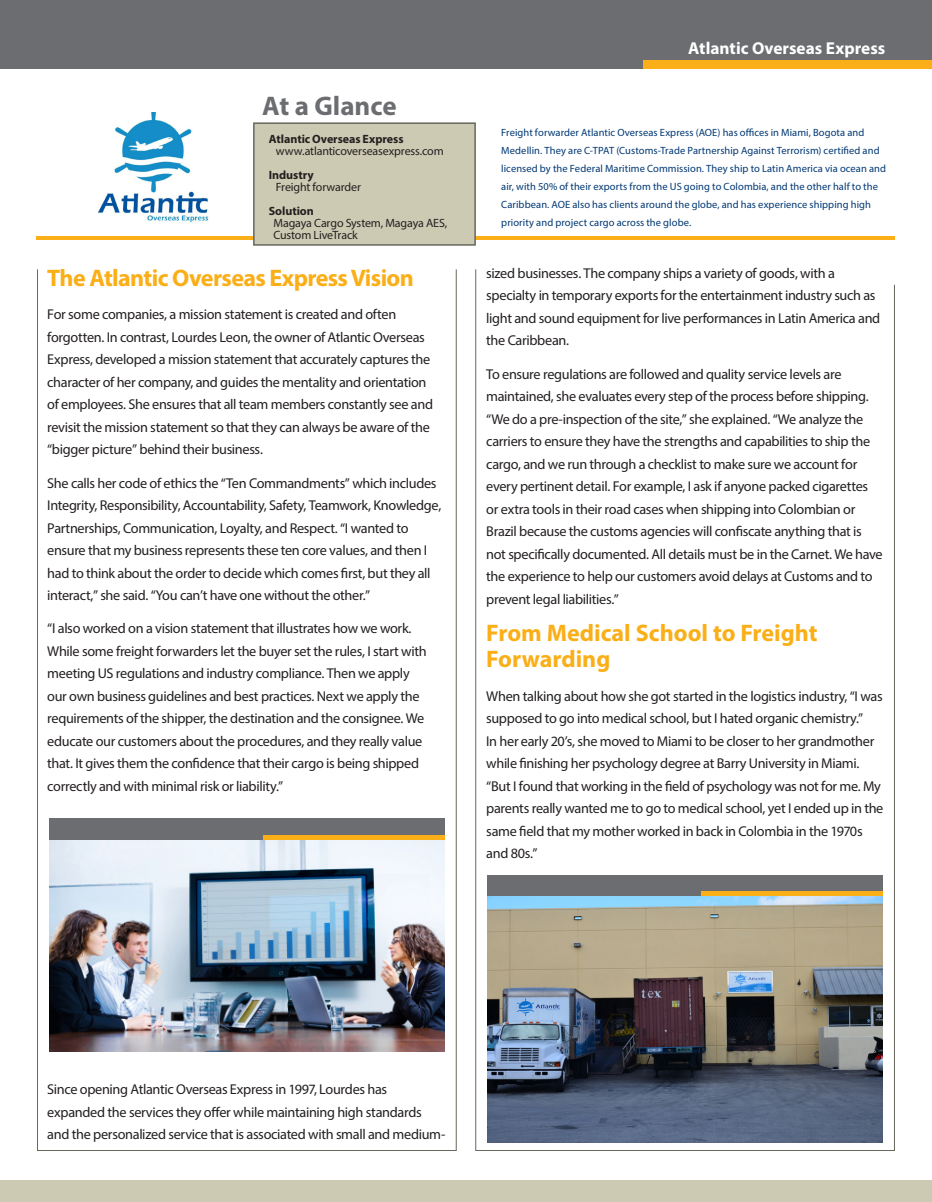
<style>
.page{position:relative;width:932px;height:1202px;background:#fff}
.page>*{position:absolute;margin:0;border:0;box-sizing:border-box;transform-origin:0 0}
.t1{font:700 27px "Myriad Pro";color:#6c6d70}
.t2{font:700 24px/26.4px "Myriad Pro";color:#faaf18}
.t3{font:700 24px "Myriad Pro";letter-spacing:-.02em;color:#faaf18}
.t4{font:700 17.25px "Myriad Pro";color:#fff}
.t5{font:14.25px/22.5px "Myriad Pro";letter-spacing:-.025em;color:#231f20}
.Paragraph_Style_1{font:12px/12px "Myriad Pro";letter-spacing:-.015em;color:#231f20}
.Paragraph_Style_1-2{font:700 12px "Myriad Pro";letter-spacing:-.005em;color:#231f20}
.t6{font:10.5px/18px "Myriad Pro";letter-spacing:.005em;color:#013874}
</style>
<div class="page">
<div style="left:0;top:1180px;width:932px;height:22px;background:#cdcab3"></div>
<hr style="left:36px;top:236px;width:858px;height:3px;background:#faaf18">
<div style="left:0;top:0;width:932px;height:68px;background:#6c6d70"></div>
<div style="left:643px;top:60px;width:289px;height:8px;background:#faaf18"></div>
<div style="left:253px;top:122px;width:223px;height:124px;background:#cdcab3;border:2px solid #67675c"></div>
<svg style="left:475px;top:269px;width:408px;height:881px"></svg>
<img style="left:97px;top:113px;width:112px;height:110px">
<div style="left:487px;top:874px;width:395px;height:22px;background:#6c6d70"></div>
<div style="left:701px;top:891px;width:181px;height:5px;background:#faaf18"></div>
<img style="left:487px;top:896px;width:395px;height:246px">
<div style="left:49px;top:818px;width:395px;height:22px;background:#6c6d70"></div>
<div style="left:263px;top:834px;width:181px;height:6px;background:#faaf18"></div>
<img style="left:49px;top:840px;width:395px;height:211px">
<p class="t1" style="left:262px;top:88px;width:136px">At a Glance</p>
<p class="Paragraph_Style_1-2" style="left:269px;top:131px;width:136px">Atlantic Overseas Express</p>
<p class="Paragraph_Style_1" style="left:276px;top:145px;width:169px">www.atlanticoverseasexpress.com</p>
<p class="Paragraph_Style_1-2" style="left:269px;top:167px;width:46px">Industry</p>
<p class="Paragraph_Style_1" style="left:276px;top:181px;width:87px">Freight forwarder</p>
<p class="Paragraph_Style_1-2" style="left:269px;top:203px;width:46px">Solution</p>
<p class="Paragraph_Style_1" style="left:273px;top:217px;width:175px">Magaya Cargo System, Magaya AES,<br>Custom LiveTrack</p>
<p class="t3" style="left:47px;top:262px;width:368px">The Atlantic Overseas Express Vision</p>
<p class="t5" style="left:47px;top:303px;width:387px">For some companies, a mission statement is created and often forgotten. In contrast, Lourdes Leon, the owner of Atlantic Overseas Express, developed a mission statement that accurately captures the character of her company, and guides the mentality and orientation of employees. She ensures that all team members constantly see and revisit the mission statement so that they can always be aware of the “bigger picture” behind their business.</p>
<p class="t5" style="left:47px;top:471px;width:395px">She calls her code of ethics the “Ten Commandments” which includes Integrity, Responsibility, Accountability, Safety, Teamwork, Knowledge, Partnerships, Communication, Loyalty, and Respect. “I wanted to ensure that my business represents these ten core values, and then I had to think about the order to decide which comes first, but they all interact,” she said. “You can’t have one without the other.”</p>
<p class="t5" style="left:47px;top:617px;width:381px">“I also worked on a vision statement that illustrates how we work.<br>While some freight forwarders let the buyer set the rules, I start with meeting US regulations and industry compliance. Then we apply our own business guidelines and best practices. Next we apply the requirements of the shipper, the destination and the consignee. We educate our customers about the procedures, and they really value that. It gives them the confidence that their cargo is being shipped correctly and with minimal risk or liability.”</p>
<p class="t4" style="left:688px;top:37px;width:199px">Atlantic Overseas Express</p>
<p class="t6" style="left:501px;top:123px;width:386px">Freight forwarder Atlantic Overseas Express (AOE) has offices in Miami, Bogota and Medellin. They are C-TPAT (Customs-Trade Partnership Against Terrorism) certified and licensed by the Federal Maritime Commission. They ship to Latin America via ocean and air, with 50% of their exports from the US going to Colombia, and the other half to the Caribbean. AOE also has clients around the globe, and has experience shipping high priority and project cargo across the globe.</p>
<p class="t5" style="left:486px;top:261px;width:395px">sized businesses. The company ships a variety of goods, with a specialty in temporary exports for the entertainment industry such as light and sound equipment for live performances in Latin America and the Caribbean.</p>
<p class="t5" style="left:486px;top:362px;width:398px">To ensure regulations are followed and quality service levels are maintained, she evaluates every step of the process before shipping. “We do a pre-inspection of the site,” she explained. “We analyze the carriers to ensure they have the strengths and capabilities to ship the cargo, and we run through a checklist to make sure we account for every pertinent detail. For example, I ask if anyone packed cigarettes or extra tools in their road cases when shipping into Colombian or Brazil because the customs agencies will confiscate anything that is not specifically documented. All details must be in the Carnet. We have the experience to help our customers avoid delays at Customs and to prevent legal liabilities.”</p>
<p class="t2" style="left:486px;top:619px;width:333px">From Medical School to Freight<br>Forwarding</p>
<p class="t5" style="left:486px;top:684px;width:398px">When talking about how she got started in the logistics industry, “I was supposed to go into medical school, but I hated organic chemistry.”<br>In her early 20’s, she moved to Miami to be closer to her grandmother while finishing her psychology degree at Barry University in Miami. “But I found that working in the field of psychology was not for me. My parents really wanted me to go to medical school, yet I ended up in the same field that my mother worked in back in Colombia in the 1970s and 80s.”</p>
<p class="t5" style="left:47px;top:1078px;width:399px">Since opening Atlantic Overseas Express in 1997, Lourdes has expanded the services they offer while maintaining high standards and the personalized service that is associated with small and medium-</p>
</div>
